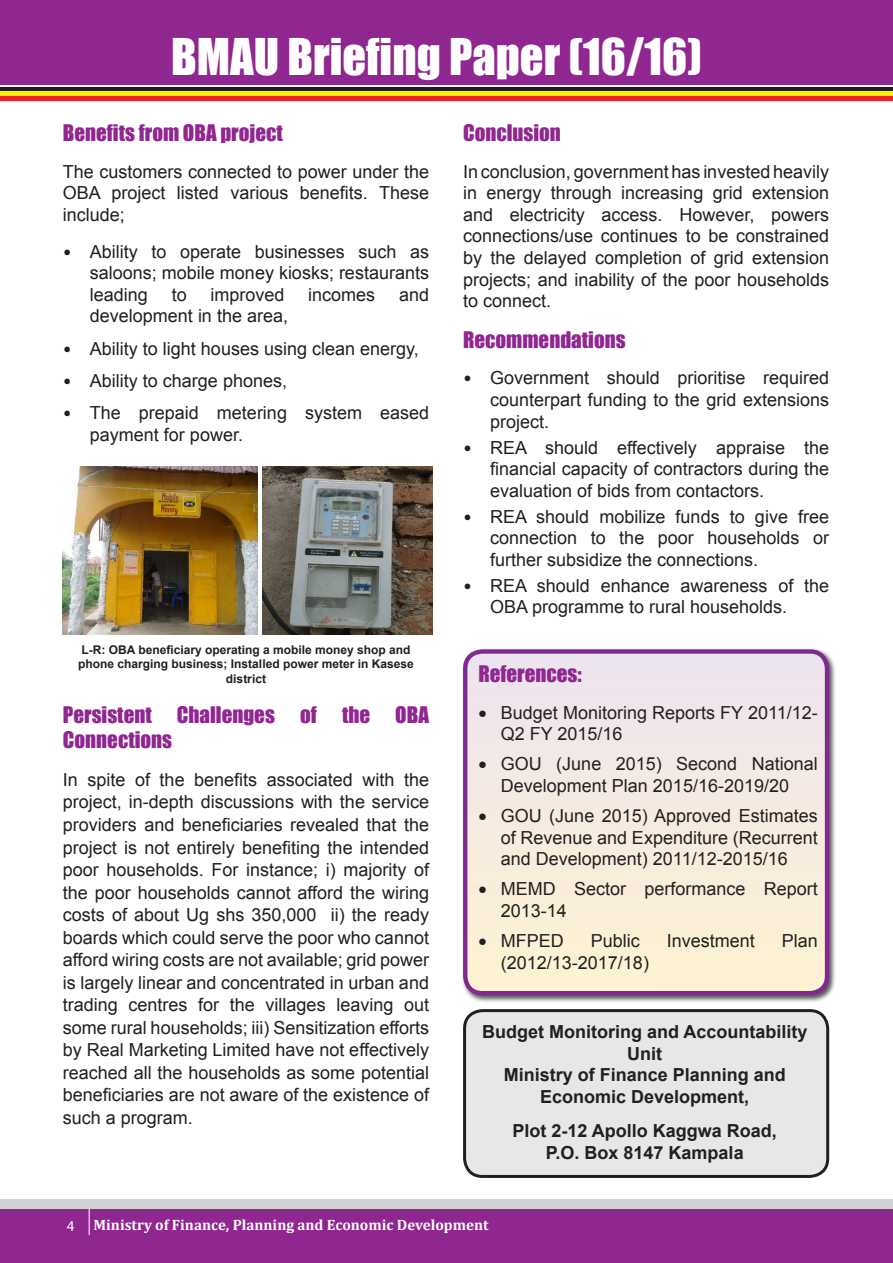
<style>
.page{position:relative;width:893px;height:1263px;background:#fff}
.page>*{position:absolute;margin:0;border:0;box-sizing:border-box;transform-origin:0 0}
.t1{font:46.5px "Impact";color:#fff}
.t2{font:21px/25.2px "Impact";color:#90268f}
.t3{font:18px/21.6px "Arial";color:#231f20;text-align:justify}
.List_Paragraph{font:700 18px/21.6px "Arial";color:#231f20;text-align:center}
.t4{font:700 15px "Cambria";color:#fff}
.t5{font:15px "Myriad Pro";color:#fff}
.t6{font:700 12px/14.4px "Arial";color:#231f20;text-align:center}
.s1{font-family:"Calibri"}
</style>
<div class="page">
<div style="left:0;top:1199px;width:893px;height:64px;background:#90268f"></div>
<div style="left:0;top:1199px;width:893px;height:10px;background:#d1d2d4"></div>
<div style="left:0;top:0;width:893px;height:85px;background:#90268f"></div>
<hr style="left:0;top:87px;width:893px;height:4px;background:#231f20">
<div style="left:0;top:91px;width:893px;height:5px;background:#fff101"></div>
<hr style="left:0;top:96px;width:893px;height:4px;background:#ee1d23">
<svg style="left:89px;top:1209px;width:1px;height:26px"></svg>
<div style="left:461px;top:648px;width:376px;height:355px;background:#231f20;opacity:.75"></div>
<svg style="left:465px;top:651px;width:362px;height:342px;background:#f5eae0"></svg>
<div style="left:463px;top:649px;width:366px;height:346px;border:4px solid #802990;border-radius:17px"></div>
<div style="left:465px;top:1010px;width:363px;height:166px;background:#e6e7e9;border-radius:18px"></div>
<div style="left:463px;top:1009px;width:366px;height:169px;border:3px solid #231f20;border-radius:18px"></div>
<img style="left:63px;top:467px;width:194px;height:167px">
<img style="left:262px;top:467px;width:171px;height:167px">
<h1 class="t1" style="left:171px;top:20px;width:532px">BMAU Briefing Paper (16/16)</h1>
<p class="t2" style="left:63px;top:119px;width:221px">Benefits from OBA project</p>
<p class="t3" style="left:63px;top:161px;width:368px">The customers connected to power under the OBA project listed various benefits. These include;</p>
<p class="t3" style="left:90px;top:241px;width:341px;text-indent:-27px"><span class="s1">•</span> Ability to operate businesses such as saloons; mobile money kiosks; restaurants leading</p>
<p class="t3" style="left:172px;top:284px;width:17px">to</p>
<p class="t3" style="left:210px;top:284px;width:76px">improved</p>
<p class="t3" style="left:308px;top:284px;width:69px">incomes</p>
<p class="t3" style="left:399px;top:284px;width:32px">and</p>
<p class="t3" style="left:90px;top:305px;width:200px">development in the area,</p>
<p class="t3" style="left:63px;top:338px;width:357px"><span class="s1">•</span> Ability to light houses using clean energy,</p>
<p class="t3" style="left:63px;top:370px;width:226px"><span class="s1">•</span> Ability to charge phones,</p>
<p class="t3" style="left:90px;top:402px;width:341px;text-indent:-27px"><span class="s1">•</span> The prepaid metering system eased payment for power.</p>
<p class="t6" style="left:78px;top:643px;width:337px">L-R: OBA beneficiary operating a mobile money shop and phone charging business; Installed power meter in Kasese district</p>
<p class="t2" style="left:63px;top:702px;width:368px">Persistent Challenges of the OBA<br>Connections</p>
<p class="t3" style="left:63px;top:769px;width:368px;line-height:22.5px">In spite of the benefits associated with the project, in-depth discussions with the service providers and beneficiaries revealed that the project is not entirely benefiting the intended poor households. For instance; i) majority of the poor households cannot afford the wiring costs of about Ug shs 350,000 ii) the ready boards which could serve the poor who cannot afford wiring costs are not available; grid power is largely linear and concentrated in urban and trading centres for the villages leaving out some rural households; iii) Sensitization efforts by Real Marketing Limited have not effectively reached all the households as some potential beneficiaries are not aware of the existence of such a program.</p>
<p class="t2" style="left:463px;top:119px;width:99px">Conclusion</p>
<p class="t3" style="left:463px;top:161px;width:368px">In conclusion, government has invested heavily in energy through increasing grid extension and electricity access. However, powers connections/use continues to be constrained by the delayed completion of grid extension projects; and inability of the poor households to connect.</p>
<p class="t2" style="left:463px;top:326px;width:164px">Recommendations</p>
<p class="t3" style="left:490px;top:367px;width:341px;text-indent:-27px"><span class="s1">•</span> Government should prioritise required counterpart funding to the grid extensions project.</p>
<p class="t3" style="left:490px;top:437px;width:341px;text-indent:-27px"><span class="s1">•</span> REA should effectively appraise the financial capacity of contractors during the evaluation of bids from contactors.</p>
<p class="t3" style="left:490px;top:506px;width:341px;text-indent:-27px"><span class="s1">•</span> REA should mobilize funds to give free connection to the poor households or further subsidize the connections.</p>
<p class="t3" style="left:490px;top:575px;width:341px;text-indent:-27px"><span class="s1">•</span> REA should enhance awareness of the<br>OBA programme to rural households.</p>
<p class="t2" style="left:478px;top:660px;width:105px">References:</p>
<p class="t3" style="left:501px;top:702px;width:318px;text-indent:-22px">• Budget Monitoring Reports FY 2011/12-<br>Q2 FY 2015/16</p>
<p class="t3" style="left:478px;top:753px;width:341px;text-align:center">• GOU (June 2015) Second National<br>Development Plan 2015/16-2019/20</p>
<p class="t3" style="left:501px;top:805px;width:318px;text-indent:-22px">• GOU (June 2015) Approved Estimates of Revenue and Expenditure (Recurrent and Development) 2011/12-2015/16</p>
<p class="t3" style="left:501px;top:878px;width:318px;text-indent:-22px">• MEMD Sector performance Report<br>2013-14</p>
<p class="t3" style="left:478px;top:930px;width:87px">• MFPED</p>
<p class="t3" style="left:591px;top:930px;width:51px">Public</p>
<p class="t3" style="left:667px;top:930px;width:90px">Investment</p>
<p class="t3" style="left:782px;top:930px;width:38px">Plan</p>
<p class="t3" style="left:501px;top:952px;width:150px">(2012/13-2017/18)</p>
<p class="List_Paragraph" style="left:482px;top:1021px;width:327px">Budget Monitoring and Accountability<br>Unit</p>
<p class="List_Paragraph" style="left:504px;top:1065px;width:284px">Ministry of Finance Planning and<br>Economic Development,</p>
<p class="List_Paragraph" style="left:513px;top:1121px;width:266px">Plot 2-12 Apollo Kaggwa Road,</p>
<p class="List_Paragraph" style="left:546px;top:1142px;width:199px">P.O. Box 8147 Kampala</p>
<p class="t5" style="left:67px;top:1216px;width:9px">4</p>
<p class="t4" style="left:94px;top:1215px;width:397px">Ministry of Finance, Planning and Economic Development</p>
</div>
